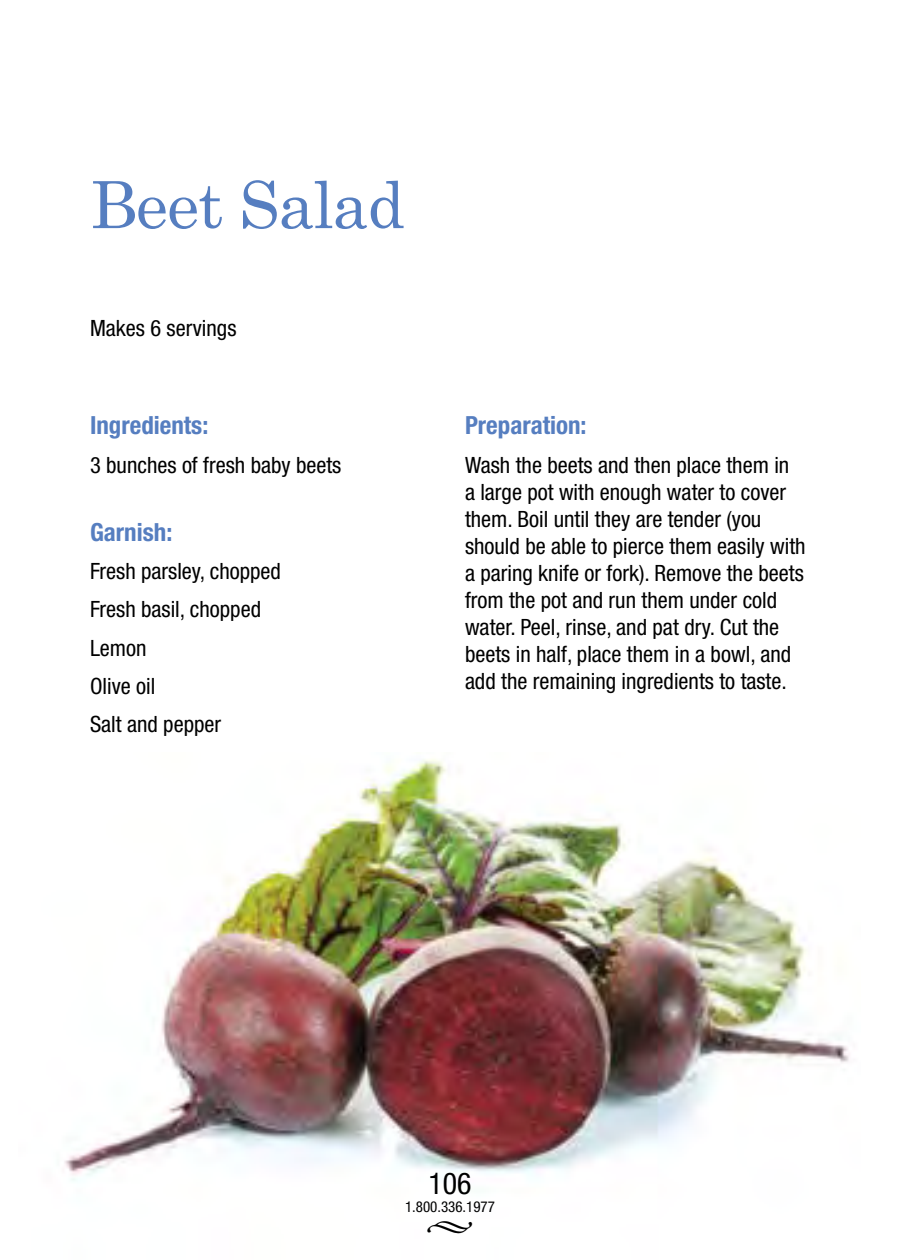
<style>
.page{position:relative;width:900px;height:1260px;background:#fff}
.page>*{position:absolute;margin:0;border:0;box-sizing:border-box;transform-origin:0 0}
.t1{font:65px "Century Schoolbook";letter-spacing:-.02em;color:#567ec0}
.t2{font:condensed 30px "Helvetica Neue";color:#000}
.t3{font:30px "Minion Pro";color:#000}
.Recipe_SubHead{font:700 condensed 25px "Helvetica Neue";color:#567ec0}
.Servings{font:condensed 22.5px/27px "Helvetica Neue LT Std";color:#000}
.t4{font:condensed 15px "Helvetica Neue";color:#000}
</style>
<div class="page">
<img style="left:64px;top:759px;width:785px;height:422px">
<p class="t1" style="left:90px;top:164px;width:316px">Beet Salad</p>
<p class="Servings" style="left:90px;top:315px;width:148px">Makes 6 servings</p>
<p class="Recipe_SubHead" style="left:90px;top:410px;width:120px">Ingredients:</p>
<p class="Servings" style="left:90px;top:451px;width:253px">3 bunches of fresh baby beets</p>
<p class="Recipe_SubHead" style="left:90px;top:517px;width:84px">Garnish:</p>
<p class="Servings" style="left:90px;top:557px;width:193px">Fresh parsley, chopped</p>
<p class="Servings" style="left:90px;top:596px;width:173px">Fresh basil, chopped</p>
<p class="Servings" style="left:90px;top:634px;width:58px">Lemon</p>
<p class="Servings" style="left:90px;top:672px;width:67px">Olive oil</p>
<p class="Servings" style="left:90px;top:710px;width:133px">Salt and pepper</p>
<p class="Recipe_SubHead" style="left:465px;top:410px;width:123px">Preparation:</p>
<p class="Servings" style="left:465px;top:451px;width:342px">Wash the beets and then place them in<br>a large pot with enough water to cover them. Boil until they are tender (you should be able to pierce them easily with a paring knife or fork). Remove the beets from the pot and run them under cold water. Peel, rinse, and pat dry. Cut the beets in half, place them in a bowl, and add the remaining ingredients to taste.</p>
<p class="t2" style="left:428px;top:1166px;width:45px">106</p>
<p class="t4" style="left:405px;top:1198px;width:91px">1.800.336.1977</p>
<h2 class="t3" style="left:426px;top:1205px;width:50px">•</h2>
</div>
